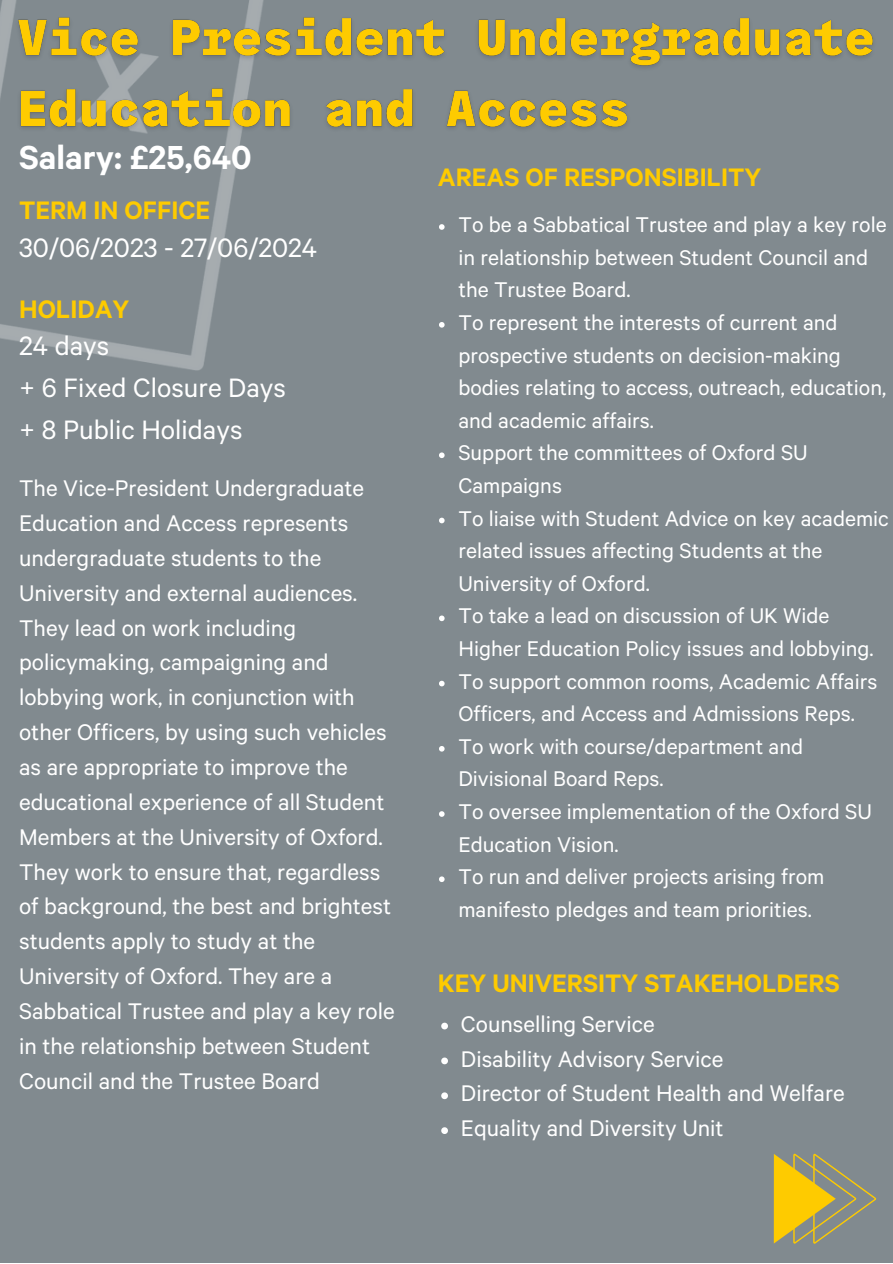
<style>
.page{position:relative;width:893px;height:1264px;background:#fff}
.page>*{position:absolute;margin:0;border:0;box-sizing:border-box;transform-origin:0 0}
.t1{font:600 37.5px "Calibre";color:#fff}
.t2{font:30px/41.5px "Calibre";color:#fff}
.t3{font:600 28.5px "Calibre";color:#fecb00}
.t4{font:25.5px/34.8px "Calibre";color:#fff}
.t5{font:24px/32.5px "Calibre";color:#fff}
</style>
<div class="page">
<div style="left:0;top:0;width:892px;height:1262px;background:#818a8f"></div>
<img style="left:0;top:0;width:264px;height:370px">
<svg style="left:773px;top:1153px;width:103px;height:90px"></svg>
<img style="left:9px;top:10px;width:864px;height:140px">
<svg style="left:439px;top:224px;width:5px;height:6px"></svg>
<svg style="left:439px;top:322px;width:5px;height:5px"></svg>
<svg style="left:439px;top:452px;width:5px;height:6px"></svg>
<svg style="left:439px;top:517px;width:5px;height:6px"></svg>
<svg style="left:439px;top:615px;width:5px;height:6px"></svg>
<svg style="left:439px;top:680px;width:5px;height:6px"></svg>
<svg style="left:439px;top:746px;width:5px;height:5px"></svg>
<svg style="left:439px;top:811px;width:5px;height:5px"></svg>
<svg style="left:439px;top:876px;width:5px;height:6px"></svg>
<svg style="left:441px;top:1022px;width:7px;height:7px"></svg>
<svg style="left:441px;top:1057px;width:7px;height:7px"></svg>
<svg style="left:441px;top:1092px;width:7px;height:7px"></svg>
<svg style="left:441px;top:1127px;width:7px;height:6px"></svg>
<h1 class="t1" style="left:19px;top:140px;width:234px">Salary: £25,640</h1>
<p class="t3" style="left:19px;top:198px;width:192px">TERM IN OFFICE</p>
<p class="t2" style="left:19px;top:229px;width:299px">30/06/2023 - 27/06/2024</p>
<p class="t3" style="left:19px;top:296px;width:112px">HOLIDAY</p>
<p class="t2" style="left:19px;top:327px;width:268px">24 days<br>+ 6 Fixed Closure Days + 8 Public Holidays</p>
<p class="t4" style="left:19px;top:472px;width:377px">The Vice-President Undergraduate Education and Access represents undergraduate students to the University and external audiences.<br>They lead on work including policymaking, campaigning and lobbying work, in conjunction with other Officers, by using such vehicles as are appropriate to improve the educational experience of all Student Members at the University of Oxford.<br>They work to ensure that, regardless of background, the best and brightest students apply to study at the University of Oxford. They are a Sabbatical Trustee and play a key role in the relationship between Student Council and the Trustee Board</p>
<p class="t3" style="left:438px;top:164px;width:325px">AREAS OF RESPONSIBILITY</p>
<p class="t5" style="left:458px;top:210px;width:432px">To be a Sabbatical Trustee and play a key role in relationship between Student Council and the Trustee Board.<br>To represent the interests of current and prospective students on decision-making bodies relating to access, outreach, education, and academic affairs.<br>Support the committees of Oxford SU Campaigns<br>To liaise with Student Advice on key academic related issues affecting Students at the University of Oxford.<br>To take a lead on discussion of UK Wide Higher Education Policy issues and lobbying.<br>To support common rooms, Academic Affairs Officers, and Access and Admissions Reps.<br>To work with course/department and Divisional Board Reps.<br>To oversee implementation of the Oxford SU Education Vision.<br>To run and deliver projects arising from manifesto pledges and team priorities.</p>
<p class="t3" style="left:438px;top:970px;width:403px">KEY UNIVERSITY STAKEHOLDERS</p>
<p class="t4" style="left:461px;top:1007px;width:385px">Counselling Service<br>Disability Advisory Service<br>Director of Student Health and Welfare<br>Equality and Diversity Unit</p>
</div>
